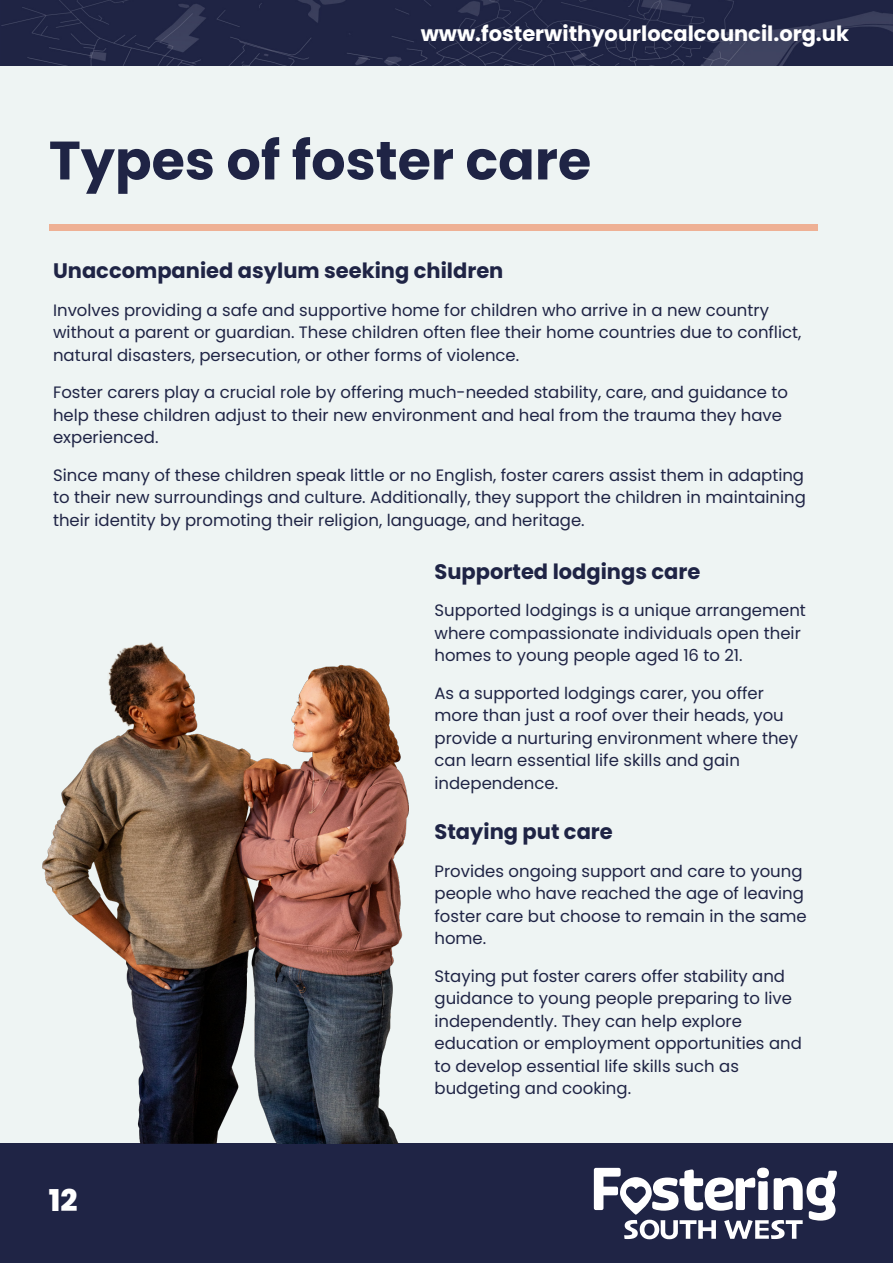
<style>
.page{position:relative;width:893px;height:1263px;background:#fff}
.page>*{position:absolute;margin:0;border:0;box-sizing:border-box;transform-origin:0 0}
.t1{font:700 54px "Poppins";color:#1f2445}
.t2{font:800 30px "Poppins";color:#fff}
.t3{font:700 21px "Poppins";color:#1f2445}
.t4{font:700 21px "Poppins";color:#fff}
.t5{font:16.5px/22.5px "Poppins";color:#1f2445}
</style>
<div class="page">
<div style="left:0;top:0;width:893px;height:1256px;background:#eef4f3"></div>
<img style="left:1px;top:0;width:892px;height:66px">
<div style="left:49px;top:224px;width:768px;height:7px;background:#eeb094"></div>
<div style="left:0;top:1144px;width:893px;height:119px;background:#1f2445"></div>
<svg style="left:594px;top:1167px;width:243px;height:72px"></svg>
<img style="left:43px;top:643px;width:365px;height:501px">
<p class="t4" style="left:421px;top:19px;width:430px">www.fosterwithyourlocalcouncil.org.uk</p>
<h1 class="t1" style="left:49px;top:123px;width:544px">Types of foster care</h1>
<p class="t3" style="left:53px;top:256px;width:452px">Unaccompanied asylum seeking children</p>
<p class="t5" style="left:53px;top:299px;width:750px">Involves providing a safe and supportive home for children who arrive in a new country without a parent or guardian. These children often flee their home countries due to conflict, natural disasters, persecution, or other forms of violence.</p>
<p class="t5" style="left:53px;top:381px;width:737px">Foster carers play a crucial role by offering much-needed stability, care, and guidance to help these children adjust to their new environment and heal from the trauma they have experienced.</p>
<p class="t5" style="left:53px;top:464px;width:754px;text-align:justify">Since many of these children speak little or no English, foster carers assist them in adapting to their new surroundings and culture. Additionally, they support the children in maintaining their identity by promoting their religion, language, and heritage.</p>
<p class="t3" style="left:434px;top:557px;width:267px">Supported lodgings care</p>
<p class="t5" style="left:434px;top:599px;width:373px">Supported lodgings is a unique arrangement where compassionate individuals open their homes to young people aged 16 to 21.</p>
<p class="t5" style="left:434px;top:682px;width:365px">As a supported lodgings carer, you offer more than just a roof over their heads, you provide a nurturing environment where they can learn essential life skills and gain independence.</p>
<p class="t3" style="left:434px;top:817px;width:180px">Staying put care</p>
<p class="t5" style="left:434px;top:859px;width:374px">Provides ongoing support and care to young people who have reached the age of leaving foster care but choose to remain in the same home.</p>
<p class="t5" style="left:434px;top:964px;width:369px">Staying put foster carers offer stability and guidance to young people preparing to live independently. They can help explore education or employment opportunities and to develop essential life skills such as budgeting and cooking.</p>
<h2 class="t2" style="left:49px;top:1179px;width:30px">12</h2>
</div>
